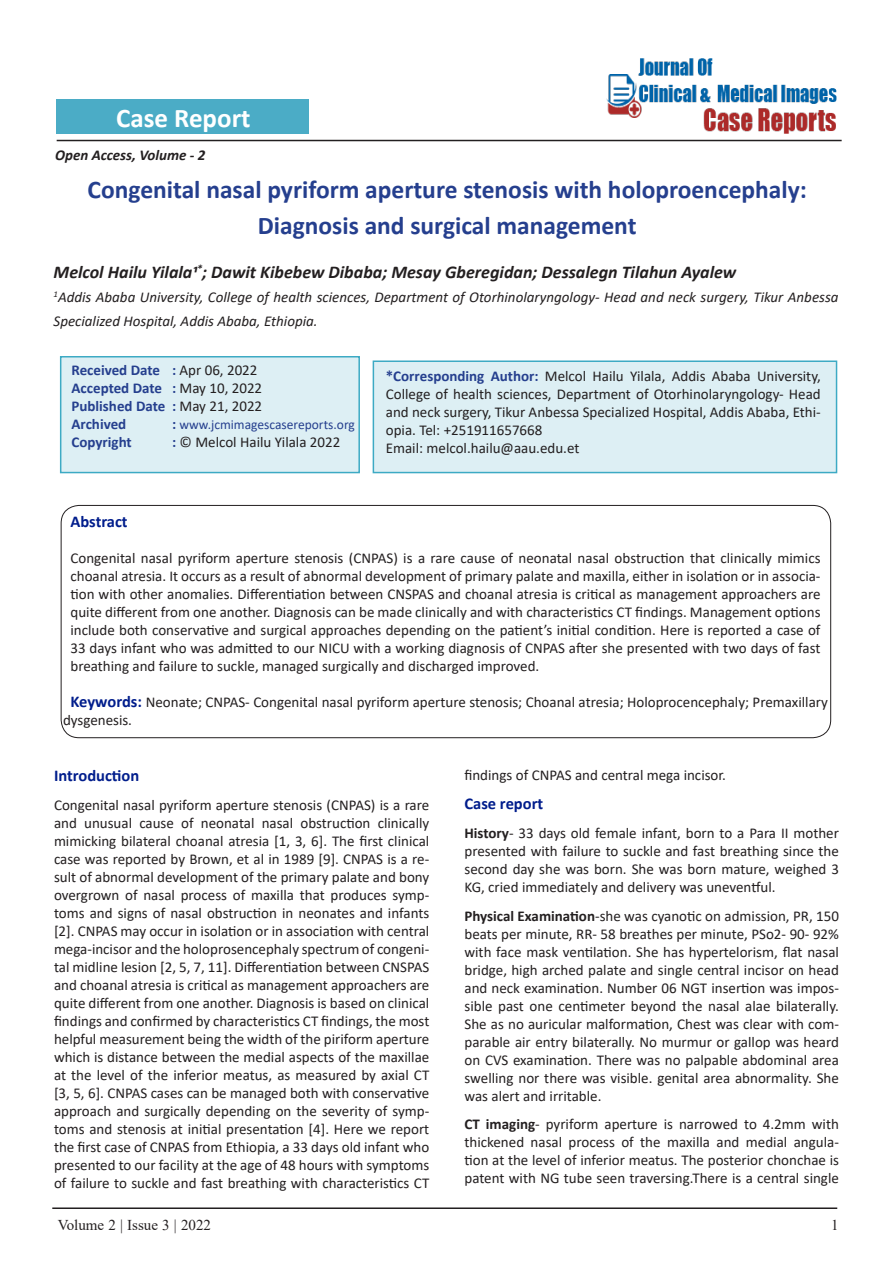
<style>
.page{position:relative;width:893px;height:1263px;background:#fff}
.page>*{position:absolute;margin:0;border:0;box-sizing:border-box;transform-origin:0 0}
.t1{font:700 27px "Calibri";color:#fff}
.Tittle{font:700 25.5px "Calibri";color:#253f8e}
.Paragraph_Style_1{font:italic 700 18px "Calibri";color:#231f20}
.side_heading_new{font:700 16.5px "Calibri";color:#001d8c}
.side_heading_new-2{font:15px/18px "Calibri";color:#231f20;text-align:justify}
.Paragraph_Style_1-2{font:15px/18px "Calibri";color:#231f20;text-align:justify}
.Paragraph_Style_1-3{font:italic 15px/24px "Calibri";color:#231f20}
.Paragraph_Style_1-4{font:700 15px/18px "Calibri";color:#253f8e}
.t2{font:15px "Times New Roman";color:#231f20}
.t3{font:italic 700 15px "Calibri";color:#231f20}
.Paragraph_Style_1-5{font:13.5px "Calibri";color:#253f8e}
.s1{font-weight:400;color:#231f20}
.s2{font-weight:700;font-size:15px}
.s3{font-weight:700;color:#253f8e}
.s4{font-weight:700;font-size:16.5px;color:#001d8c}
.s5{font-weight:700}
</style>
<div class="page">
<hr style="left:57px;top:140px;width:785px;height:1px;background:#231f20">
<hr style="left:52px;top:1207px;width:785px;height:2px;background:#231f20">
<div style="left:57px;top:100px;width:252px;height:34px;background:#4bacc6"></div>
<div style="left:373px;top:360px;width:464px;height:113px;background:#ddeff4;border:2px solid #3daac4"></div>
<div style="left:60px;top:356px;width:300px;height:117px;background:#ddeff4;border:2px solid #3daac4"></div>
<div style="left:61px;top:505px;width:770px;height:233px;border:1px solid #231f20;border-radius:18px"></div>
<img style="left:605px;top:58px;width:234px;height:82px">
<p class="t1" style="left:116px;top:99px;width:136px">Case Report</p>
<p class="t3" style="left:55px;top:144px;width:152px">Open Access, Volume - 2</p>
<p class="Tittle" style="left:88px;top:172px;width:721px">Congenital nasal pyriform aperture stenosis with holoproencephaly:</p>
<p class="Tittle" style="left:258px;top:208px;width:380px">Diagnosis and surgical management</p>
<p class="Paragraph_Style_1" style="left:54px;top:259px;width:684px">Melcol Hailu Yilala1<sup>*</sup>; Dawit Kibebew Dibaba; Mesay Gberegidan; Dessalegn Tilahun Ayalew</p>
<p class="Paragraph_Style_1-3" style="left:54px;top:284px;width:786px"><sup>1</sup>Addis Ababa University, College of health sciences, Department of Otorhinolaryngology- Head and neck surgery, Tikur Anbessa<br>Specialized Hospital, Addis Ababa, Ethiopia.</p>
<p class="Paragraph_Style_1-4" style="left:72px;top:361px;width:192px">Received Date : <span class="s1">Apr 06, 2022<br></span>Accepted Date : <span class="s1">May 10, 2022<br></span>Published Date : <span class="s1">May 21, 2022<br></span>Archived</p>
<p class="Paragraph_Style_1-5" style="left:172px;top:415px;width:184px"><span class="s2">:</span> www.jcmimagescasereports.org</p>
<p class="Paragraph_Style_1-4" style="left:72px;top:433px;width:62px">Copyright</p>
<p class="Paragraph_Style_1-2" style="left:172px;top:432px;width:170px"><span class="s3">:</span> © Melcol Hailu Yilala 2022</p>
<p class="Paragraph_Style_1-2" style="left:386px;top:366px;width:436px"><span class="s3">*Corresponding Author:</span> Melcol Hailu Yilala, Addis Ababa University, College of health sciences, Department of Otorhinolaryngology- Head and neck surgery, Tikur Anbessa Specialized Hospital, Addis Ababa, Ethi&shy;opia. Tel: +251911657668</p>
<p class="Paragraph_Style_1-2" style="left:386px;top:438px;width:195px">Email: melcol.hailu@aau.edu.et</p>
<p class="side_heading_new" style="left:71px;top:510px;width:59px">Abstract</p>
<p class="Paragraph_Style_1-2" style="left:71px;top:548px;width:752px">Congenital nasal pyriform aperture stenosis (CNPAS) is a rare cause of neonatal nasal obstruction that clinically mimics choanal atresia. It occurs as a result of abnormal development of primary palate and maxilla, either in isolation or in associa&shy;tion with other anomalies. Differentiation between CNSPAS and choanal atresia is critical as management approachers are quite different from one another. Diagnosis can be made clinically and with characteristics CT findings. Management options include both conservative and surgical approaches depending on the patient’s initial condition. Here is reported a case of 33 days infant who was admitted to our NICU with a working diagnosis of CNPAS after she presented with two days of fast breathing and failure to suckle, managed surgically and discharged improved.</p>
<p class="side_heading_new-2" style="left:63px;top:692px;width:766px;text-indent:8px"><span class="s4">Keywords:</span> Neonate; CNPAS- Congenital nasal pyriform aperture stenosis; Choanal atresia; Holoprocencephaly; Premaxillary dysgenesis.</p>
<p class="side_heading_new" style="left:54px;top:764px;width:87px">Introduction</p>
<p class="side_heading_new-2" style="left:54px;top:796px;width:377px">Congenital nasal pyriform aperture stenosis (CNPAS) is a rare and unusual cause of neonatal nasal obstruction clinically mimicking bilateral choanal atresia [1, 3, 6]. The first clinical case was reported by Brown, et al in 1989 [9]. CNPAS is a re&shy;sult of abnormal development of the primary palate and bony overgrown of nasal process of maxilla that produces symp&shy;toms and signs of nasal obstruction in neonates and infants [2]. CNPAS may occur in isolation or in association with central mega-incisor and the holoprosencephaly spectrum of congeni&shy;tal midline lesion [2, 5, 7, 11]. Differentiation between CNSPAS and choanal atresia is critical as management approachers are quite different from one another. Diagnosis is based on clinical findings and confirmed by characteristics CT findings, the most helpful measurement being the width of the piriform aperture which is distance between the medial aspects of the maxillae at the level of the inferior meatus, as measured by axial CT [3, 5, 6]. CNPAS cases can be managed both with conservative approach and surgically depending on the severity of symp&shy;toms and stenosis at initial presentation [4]. Here we report the first case of CNPAS from Ethiopia, a 33 days old infant who presented to our facility at the age of 48 hours with symptoms of failure to suckle and fast breathing with characteristics CT</p>
<p class="side_heading_new-2" style="left:464px;top:766px;width:263px">findings of CNPAS and central mega incisor.</p>
<p class="side_heading_new" style="left:464px;top:792px;width:80px">Case report</p>
<p class="side_heading_new-2" style="left:464px;top:823px;width:376px"><span class="s5">History</span>- 33 days old female infant, born to a Para II mother presented with failure to suckle and fast breathing since the second day she was born. She was born mature, weighed 3<br>KG, cried immediately and delivery was uneventful.</p>
<p class="side_heading_new-2" style="left:464px;top:906px;width:376px"><span class="s5">Physical Examination</span>-she was cyanotic on admission, PR, 150 beats per minute, RR- 58 breathes per minute, PSo2- 90- 92% with face mask ventilation. She has hypertelorism, flat nasal bridge, high arched palate and single central incisor on head and neck examination. Number 06 NGT insertion was impos&shy;sible past one centimeter beyond the nasal alae bilaterally.<br>She as no auricular malformation, Chest was clear with com&shy;parable air entry bilaterally. No murmur or gallop was heard on CVS examination. There was no palpable abdominal area swelling nor there was visible. genital area abnormality. She was alert and irritable.</p>
<p class="side_heading_new-2" style="left:464px;top:1115px;width:376px"><span class="s5">CT imaging</span>- pyriform aperture is narrowed to 4.2mm with thickened nasal process of the maxilla and medial angula&shy;tion at the level of inferior meatus. The posterior chonchae is patent with NG tube seen traversing.There is a central single</p>
<p class="t2" style="left:58px;top:1214px;width:155px">Volume 2 | Issue 3 | 2022</p>
<p class="t2" style="left:831px;top:1214px;width:9px">1</p>
</div>
